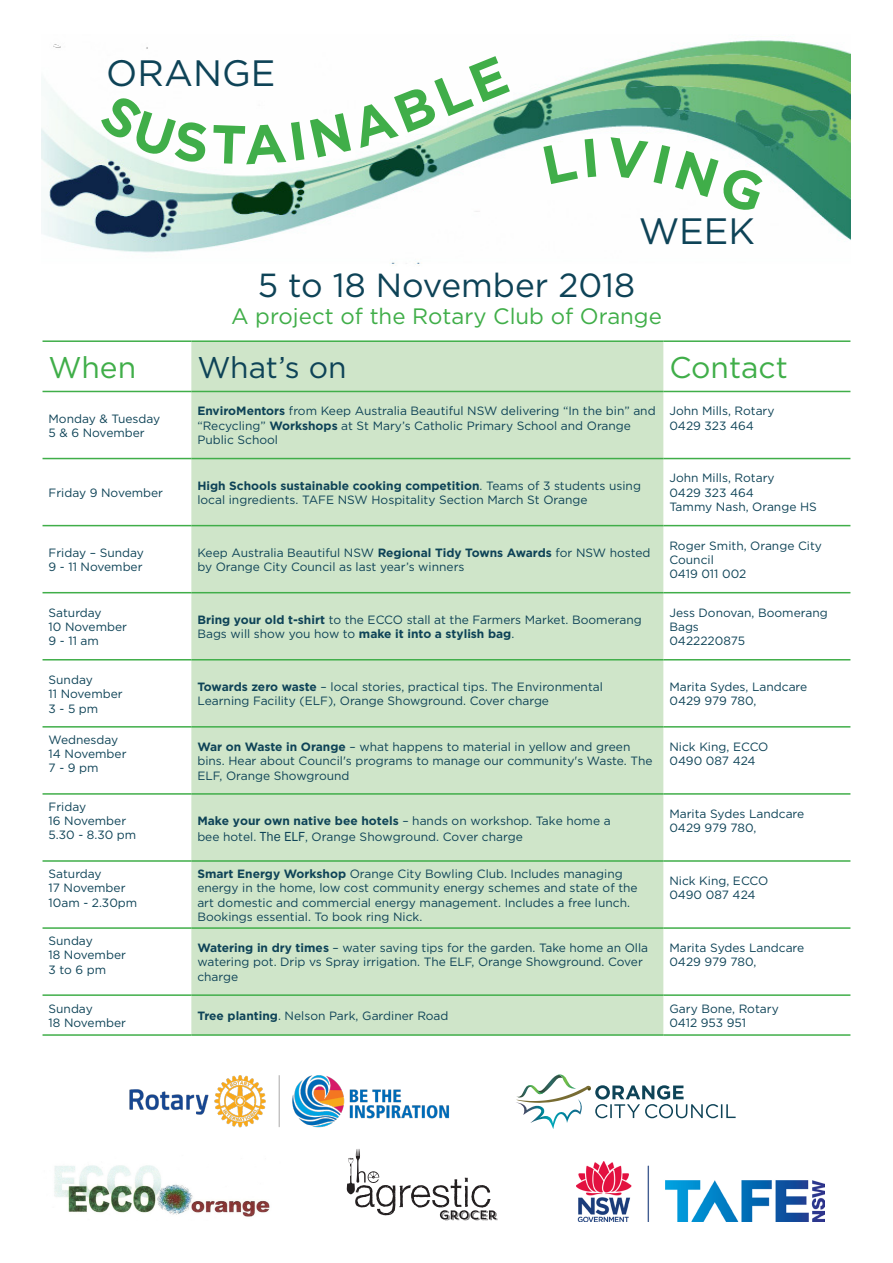
<style>
.page{position:relative;width:893px;height:1263px;background:#fff}
.page>*{position:absolute;margin:0;border:0;box-sizing:border-box;transform-origin:0 0}
.t1{font:36.75px "Gotham";color:#0e4357}
.t2{font:33.45px "Gotham";color:#0e4357}
.body{font:30px "Gotham";color:#40ae49}
.body-2{font:30px "Gotham";letter-spacing:-.005em;color:#0e4357}
.t3{font:22.2px "Gotham";color:#40ae49}
.body-3{font:12px/14.4px "Gotham";color:#0e4357}
.s1{font-weight:700}
.s2{font-family:"Franklin Gothic";font-size:13.5px}
</style>
<div class="page">
<img style="left:41px;top:40px;width:809px;height:224px">
<svg style="left:43px;top:390px;width:148px;height:271px"></svg>
<div style="left:191px;top:342px;width:472px;height:692px;background:#cfe5c9"></div>
<hr style="left:43px;top:340px;width:148px;height:2px;background:#40ae49">
<hr style="left:191px;top:340px;width:472px;height:2px;background:#40ae49">
<hr style="left:663px;top:340px;width:187px;height:2px;background:#40ae49">
<hr style="left:43px;top:1034px;width:148px;height:2px;background:#40ae49">
<hr style="left:191px;top:1034px;width:472px;height:2px;background:#40ae49">
<hr style="left:663px;top:1034px;width:187px;height:2px;background:#40ae49">
<hr style="left:43px;top:391px;width:148px;height:1px;background:#40ae49">
<hr style="left:191px;top:391px;width:472px;height:1px;background:#40ae49">
<hr style="left:663px;top:391px;width:187px;height:1px;background:#40ae49">
<hr style="left:43px;top:458px;width:148px;height:1px;background:#40ae49">
<hr style="left:191px;top:458px;width:472px;height:1px;background:#40ae49">
<hr style="left:663px;top:458px;width:187px;height:1px;background:#40ae49">
<hr style="left:43px;top:525px;width:148px;height:1px;background:#40ae49">
<hr style="left:191px;top:525px;width:472px;height:1px;background:#40ae49">
<hr style="left:663px;top:525px;width:187px;height:1px;background:#40ae49">
<hr style="left:43px;top:592px;width:148px;height:1px;background:#40ae49">
<hr style="left:191px;top:592px;width:472px;height:1px;background:#40ae49">
<hr style="left:663px;top:592px;width:187px;height:1px;background:#40ae49">
<hr style="left:43px;top:659px;width:148px;height:1px;background:#40ae49">
<hr style="left:191px;top:659px;width:472px;height:1px;background:#40ae49">
<hr style="left:663px;top:659px;width:187px;height:1px;background:#40ae49">
<hr style="left:43px;top:726px;width:148px;height:2px;background:#40ae49">
<hr style="left:191px;top:726px;width:472px;height:2px;background:#40ae49">
<hr style="left:663px;top:726px;width:187px;height:2px;background:#40ae49">
<hr style="left:43px;top:793px;width:148px;height:2px;background:#40ae49">
<hr style="left:191px;top:793px;width:472px;height:2px;background:#40ae49">
<hr style="left:663px;top:793px;width:187px;height:2px;background:#40ae49">
<hr style="left:43px;top:860px;width:148px;height:2px;background:#40ae49">
<hr style="left:191px;top:860px;width:472px;height:2px;background:#40ae49">
<hr style="left:663px;top:860px;width:187px;height:2px;background:#40ae49">
<hr style="left:43px;top:927px;width:148px;height:2px;background:#40ae49">
<hr style="left:191px;top:927px;width:472px;height:2px;background:#40ae49">
<hr style="left:663px;top:927px;width:187px;height:2px;background:#40ae49">
<hr style="left:43px;top:994px;width:148px;height:2px;background:#40ae49">
<hr style="left:191px;top:994px;width:472px;height:2px;background:#40ae49">
<hr style="left:663px;top:994px;width:187px;height:2px;background:#40ae49">
<svg style="left:516px;top:1074px;width:220px;height:55px"></svg>
<img style="left:129px;top:1075px;width:320px;height:53px">
<img style="left:576px;top:1162px;width:249px;height:59px">
<svg style="left:347px;top:1149px;width:150px;height:71px"></svg>
<img style="left:54px;top:1165px;width:216px;height:52px">
<svg style="left:98px;top:93px;width:206px;height:71px"></svg>
<svg style="left:310px;top:56px;width:200px;height:101px"></svg>
<svg style="left:543px;top:141px;width:35px;height:43px"></svg>
<svg style="left:585px;top:139px;width:11px;height:38px"></svg>
<svg style="left:606px;top:137px;width:160px;height:77px"></svg>
<p class="t1" style="left:106px;top:50px;width:171px">ORANGE</p>
<p class="t1" style="left:639px;top:207px;width:118px">WEEK</p>
<p class="t2" style="left:258px;top:264px;width:379px">5 to 18 November 2018</p>
<p class="t3" style="left:231px;top:302px;width:432px">A project of the Rotary Club of Orange</p>
<p class="body" style="left:49px;top:348px;width:89px">When</p>
<p class="body-2" style="left:197px;top:348px;width:151px">What’s on</p>
<p class="body" style="left:669px;top:348px;width:120px">Contact</p>
<p class="body-3" style="left:49px;top:411px;width:113px">Monday &amp; Tuesday<br>5 &amp; 6 November</p>
<p class="body-3" style="left:197px;top:404px;width:460px"><span class="s1">EnviroMentors</span> from Keep Australia Beautiful NSW delivering “In the bin” and “Recycling” <span class="s1">Workshops</span> at St Mary’s Catholic Primary School and Orange<br>Public School</p>
<p class="body-3" style="left:669px;top:404px;width:107px">John Mills, Rotary</p>
<p class="body-3" style="left:669px;top:418px;width:86px">0429 323 464</p>
<p class="body-3" style="left:49px;top:485px;width:116px">Friday 9 November</p>
<p class="body-3" style="left:197px;top:478px;width:445px"><span class="s1">High Schools sustainable cooking competition</span>. Teams of 3 students using local ingredients. TAFE NSW Hospitality Section March St Orange</p>
<p class="body-3" style="left:669px;top:471px;width:107px">John Mills, Rotary</p>
<p class="body-3" style="left:669px;top:485px;width:86px">0429 323 464</p>
<p class="body-3" style="left:669px;top:500px;width:149px">Tammy Nash, Orange HS</p>
<p class="body-3" style="left:49px;top:545px;width:97px">Friday – Sunday</p>
<p class="body-3" style="left:49px;top:559px;width:96px">9 - 11 November</p>
<p class="body-3" style="left:49px;top:605px;width:55px">Saturday</p>
<p class="body-3" style="left:49px;top:619px;width:80px">10 November</p>
<p class="body-3" style="left:49px;top:634px;width:52px">9 - 11 am</p>
<p class="body-3" style="left:49px;top:672px;width:46px">Sunday</p>
<p class="body-3" style="left:49px;top:686px;width:76px">11 November</p>
<p class="body-3" style="left:49px;top:701px;width:51px">3 - 5 pm</p>
<p class="body-3" style="left:49px;top:732px;width:71px">Wednesday</p>
<p class="body-3" style="left:49px;top:746px;width:79px">14 November</p>
<p class="body-3" style="left:49px;top:761px;width:51px">7 - 9 pm</p>
<p class="body-3" style="left:49px;top:799px;width:39px">Friday</p>
<p class="body-3" style="left:49px;top:813px;width:79px">16 November</p>
<p class="body-3" style="left:49px;top:828px;width:89px">5.30 - 8.30 pm</p>
<p class="body-3" style="left:49px;top:866px;width:55px">Saturday</p>
<p class="body-3" style="left:49px;top:880px;width:79px">17 November</p>
<p class="body-3" style="left:49px;top:895px;width:90px">10am - 2.30pm</p>
<p class="body-3" style="left:49px;top:933px;width:46px">Sunday</p>
<p class="body-3" style="left:49px;top:947px;width:79px">18 November</p>
<p class="body-3" style="left:49px;top:962px;width:59px">3 to 6 pm</p>
<p class="body-3" style="left:49px;top:1001px;width:46px">Sunday</p>
<p class="body-3" style="left:49px;top:1015px;width:79px">18 November</p>
<p class="body-3" style="left:197px;top:545px;width:455px">Keep Australia Beautiful NSW <span class="s1">Regional Tidy Towns Awards</span> for NSW hosted by Orange City Council as last year’s winners</p>
<p class="body-3" style="left:669px;top:538px;width:154px">Roger Smith, Orange City<br>Council</p>
<p class="body-3" style="left:669px;top:567px;width:78px">0419 011 002</p>
<p class="body-3" style="left:197px;top:612px;width:446px"><span class="s1">Bring your old t-shirt</span> to the ECCO stall at the Farmers Market. Boomerang<br>Bags will show you how to <span class="s1">make it into a stylish bag</span>.</p>
<p class="body-3" style="left:669px;top:605px;width:160px">Jess Donovan, Boomerang<br>Bags</p>
<p class="body-3" style="left:669px;top:634px;width:77px">0422220875</p>
<p class="body-3" style="left:197px;top:679px;width:407px"><span class="s1">Towards zero waste</span> – local stories, practical tips. The Environmental<br>Learning Facility (ELF), Orange Showground. Cover charge</p>
<p class="body-3" style="left:669px;top:679px;width:139px">Marita Sydes, Landcare</p>
<p class="body-3" style="left:669px;top:694px;width:88px">0429 979 780,</p>
<p class="body-3" style="left:197px;top:739px;width:457px"><span class="s1">War on Waste in Orange</span> – what happens to material in yellow and green bins. Hear about Council's programs to manage our community's Waste. The<br>ELF, Orange Showground</p>
<p class="body-3" style="left:669px;top:739px;width:101px">Nick King, ECCO</p>
<p class="body-3" style="left:669px;top:753px;width:88px">0490 087 424</p>
<p class="body-3" style="left:197px;top:813px;width:415px;line-height:15.3px"><span class="s1">Make your own native bee hotels</span> – hands on workshop. Take home a bee hotel. <span class="s2">The ELF</span>, Orange Showground. Cover charge</p>
<p class="body-3" style="left:669px;top:806px;width:136px">Marita Sydes Landcare</p>
<p class="body-3" style="left:669px;top:820px;width:88px">0429 979 780,</p>
<p class="body-3" style="left:197px;top:866px;width:442px"><span class="s1">Smart Energy Workshop</span> Orange City Bowling Club. Includes managing energy in the home, low cost community energy schemes and state of the art domestic and commercial energy management. Includes a free lunch.<br>Bookings essential. To book ring Nick.</p>
<p class="body-3" style="left:669px;top:873px;width:101px">Nick King, ECCO</p>
<p class="body-3" style="left:669px;top:888px;width:88px">0490 087 424</p>
<p class="body-3" style="left:197px;top:940px;width:452px"><span class="s1">Watering in dry times</span> – water saving tips for the garden. Take home an Olla watering pot. Drip vs Spray irrigation. The ELF, Orange Showground. Cover charge</p>
<p class="body-3" style="left:669px;top:940px;width:136px">Marita Sydes Landcare</p>
<p class="body-3" style="left:669px;top:955px;width:88px">0429 979 780,</p>
<p class="body-3" style="left:197px;top:1008px;width:253px"><span class="s1">Tree planting</span>. Nelson Park, Gardiner Road</p>
<p class="body-3" style="left:669px;top:1001px;width:111px">Gary Bone, Rotary</p>
<p class="body-3" style="left:669px;top:1015px;width:78px">0412 953 951</p>
</div>
